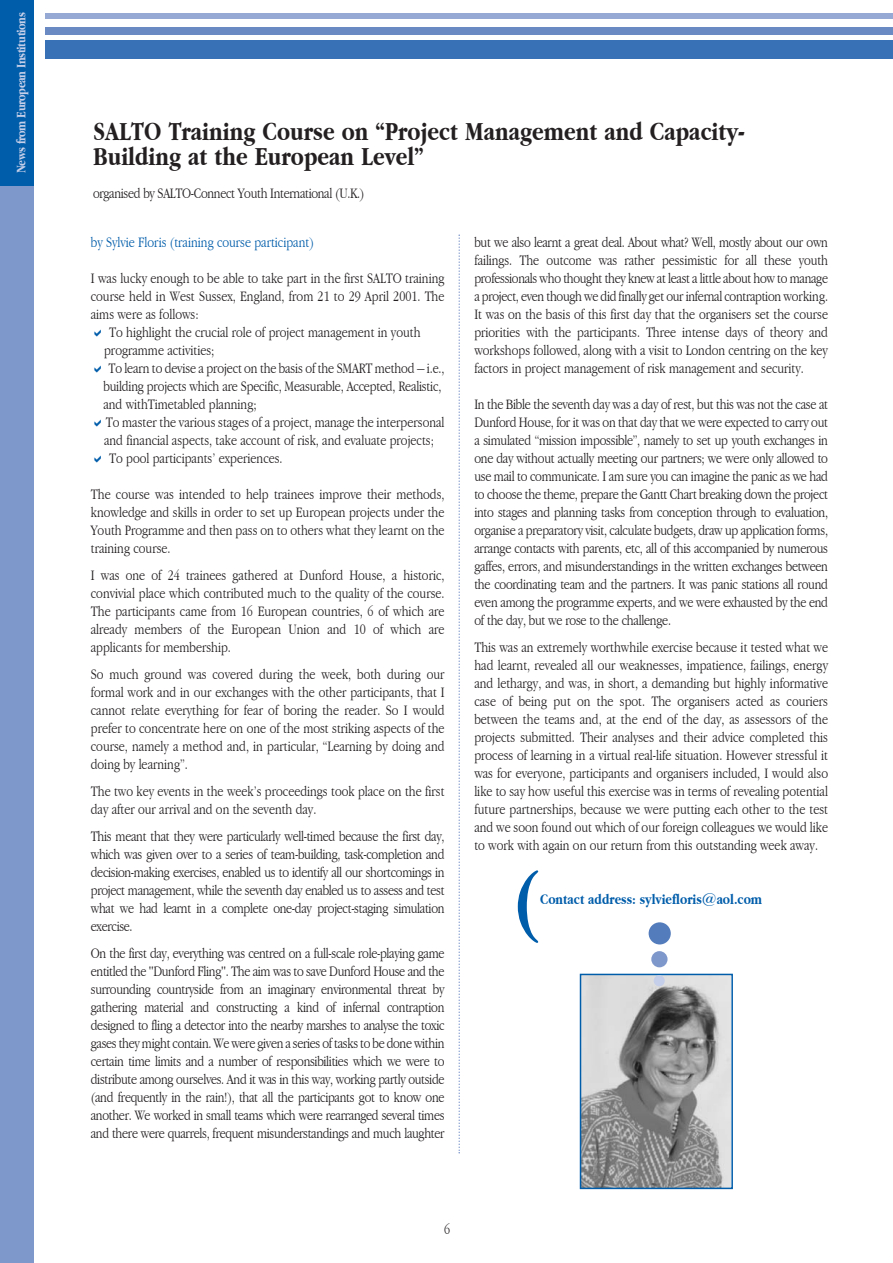
<style>
.page{position:relative;width:893px;height:1263px;background:#fff}
.page>*{position:absolute;margin:0;border:0;box-sizing:border-box;transform-origin:0 0}
.t1{font:700 condensed 82.5px "Garamond";color:#005daa}
.t2{font:700 condensed 27px/25.5px "Garamond";color:#231f20}
.t3{font:300 condensed 15px/18px "Garamond";color:#231f20;text-align:justify}
.t4{font:300 condensed 15px "Garamond";letter-spacing:-.02em;color:#231f20}
.t5{font:300 condensed 15px "Garamond";color:#005daa}
.t6{font:700 condensed 15px "Garamond";color:#005daa}
.t7{font:700 condensed 13.5px "Garamond";letter-spacing:-.03em;color:#c6cfe9}
</style>
<div class="page">
<div style="left:0;top:0;width:34px;height:1263px;background:#7f98cc"></div>
<svg style="left:458px;top:234px;width:2px;height:919px"></svg>
<div style="left:0;top:0;width:34px;height:185px;background:#005daa"></div>
<div style="left:45px;top:40px;width:847px;height:19px;background:#3971b6"></div>
<div style="left:45px;top:27px;width:847px;height:8px;background:#6a8ac4"></div>
<div style="left:45px;top:13px;width:847px;height:6px;background:#96a9d5"></div>
<img style="left:582px;top:977px;width:148px;height:209px">
<div style="left:579px;top:974px;width:154px;height:215px;border:2px solid #005daa"></div>
<div style="left:648px;top:922px;width:22px;height:22px;background:#537cbc;border-radius:50%"></div>
<div style="left:651px;top:951px;width:16px;height:16px;background:#7f98cc;border-radius:50%"></div>
<div style="left:653px;top:975px;width:11px;height:11px;background:#c6cfe9;border-radius:50%"></div>
<p class="t7" style="left:13px;top:173px;width:162px;rotate:-90deg">News from European Institutions</p>
<h2 class="t2" style="left:93px;top:119px;width:653px">SALTO Training Course on “Project Management and Capacity-<br>Building at the European Level”</h2>
<p class="t4" style="left:93px;top:185px;width:273px">organised by SALTO-Connect Youth International (U.K.)</p>
<p class="t5" style="left:91px;top:234px;width:224px">by Sylvie Floris (training course participant)</p>
<p class="t3" style="left:91px;top:269px;width:355px">I was lucky enough to be able to take part in the first SALTO training</p>
<p class="t3" style="left:91px;top:287px;width:355px">course held in West Sussex, England, from 21 to 29 April 2001. The</p>
<p class="t3" style="left:91px;top:305px;width:109px">aims were as follows:</p>
<p class="t3" style="left:109px;top:323px;width:313px">To highlight the crucial role of project management in youth</p>
<p class="t3" style="left:104px;top:341px;width:112px">programme activities;</p>
<p class="t3" style="left:108px;top:359px;width:337px">To learn to devise a project on the basis of the SMART method – i.e.,</p>
<p class="t3" style="left:103px;top:377px;width:339px">building projects which are Specific, Measurable, Accepted, Realistic,</p>
<p class="t3" style="left:103px;top:395px;width:155px">and withTimetabled planning;</p>
<p class="t3" style="left:106px;top:413px;width:340px">To master the various stages of a project, manage the interpersonal</p>
<p class="t3" style="left:104px;top:431px;width:331px">and financial aspects, take account of risk, and evaluate projects;</p>
<p class="t3" style="left:109px;top:449px;width:175px">To pool participants’ experiences.</p>
<p class="t3" style="left:91px;top:485px;width:355px">The course was intended to help trainees improve their methods, knowledge and skills in order to set up European projects under the Youth Programme and then pass on to others what they learnt on the training course.</p>
<p class="t3" style="left:91px;top:566px;width:355px">I was one of 24 trainees gathered at Dunford House, a historic, convivial place which contributed much to the quality of the course.<br>The participants came from 16 European countries, 6 of which are already members of the European Union and 10 of which are applicants for membership.</p>
<p class="t3" style="left:91px;top:665px;width:355px">So much ground was covered during the week, both during our formal work and in our exchanges with the other participants, that I cannot relate everything for fear of boring the reader. So I would prefer to concentrate here on one of the most striking aspects of the course, namely a method and, in particular, “Learning by doing and doing by learning”.</p>
<p class="t3" style="left:91px;top:782px;width:355px">The two key events in the week’s proceedings took place on the first day after our arrival and on the seventh day.</p>
<p class="t3" style="left:91px;top:827px;width:355px">This meant that they were particularly well-timed because the first day, which was given over to a series of team-building, task-completion and decision-making exercises, enabled us to identify all our shortcomings in project management, while the seventh day enabled us to assess and test what we had learnt in a complete one-day project-staging simulation exercise.</p>
<p class="t3" style="left:91px;top:944px;width:355px">On the first day, everything was centred on a full-scale role-playing game entitled the "Dunford Fling". The aim was to save Dunford House and the surrounding countryside from an imaginary environmental threat by gathering material and constructing a kind of infernal contraption designed to fling a detector into the nearby marshes to analyse the toxic gases they might contain. We were given a series of tasks to be done within certain time limits and a number of responsibilities which we were to distribute among ourselves. And it was in this way, working partly outside (and frequently in the rain!), that all the participants got to know one another. We worked in small teams which were rearranged several times and there were quarrels, frequent misunderstandings and much laughter</p>
<p class="t3" style="left:474px;top:233px;width:355px">but we also learnt a great deal. About what? Well, mostly about our own failings. The outcome was rather pessimistic for all these youth professionals who thought they knew at least a little about how to manage a project, even though we did finally get our infernal contraption working.<br>It was on the basis of this first day that the organisers set the course priorities with the participants. Three intense days of theory and workshops followed, along with a visit to London centring on the key factors in project management of risk management and security.</p>
<p class="t3" style="left:474px;top:395px;width:355px">In the Bible the seventh day was a day of rest, but this was not the case at Dunford House, for it was on that day that we were expected to carry out a simulated “mission impossible”, namely to set up youth exchanges in one day without actually meeting our partners; we were only allowed to use mail to communicate. I am sure you can imagine the panic as we had to choose the theme, prepare the Gantt Chart breaking down the project into stages and planning tasks from conception through to evaluation, organise a preparatory visit, calculate budgets, draw up application forms, arrange contacts with parents, etc, all of this accompanied by numerous gaffes, errors, and misunderstandings in the written exchanges between the coordinating team and the partners. It was panic stations all round even among the programme experts, and we were exhausted by the end of the day, but we rose to the challenge.</p>
<p class="t3" style="left:474px;top:638px;width:355px">This was an extremely worthwhile exercise because it tested what we had learnt, revealed all our weaknesses, impatience, failings, energy and lethargy, and was, in short, a demanding but highly informative case of being put on the spot. The organisers acted as couriers between the teams and, at the end of the day, as assessors of the projects submitted. Their analyses and their advice completed this process of learning in a virtual real-life situation. However stressful it was for everyone, participants and organisers included, I would also like to say how useful this exercise was in terms of revealing potential future partnerships, because we were putting each other to the test and we soon found out which of our foreign colleagues we would like to work with again on our return from this outstanding week away.</p>
<h1 class="t1" style="left:514px;top:852px;width:27px">(</h1>
<p class="t6" style="left:540px;top:891px;width:223px">Contact address: sylviefloris@aol.com</p>
<p class="t3" style="left:444px;top:1220px;width:8px">6</p>
</div>
